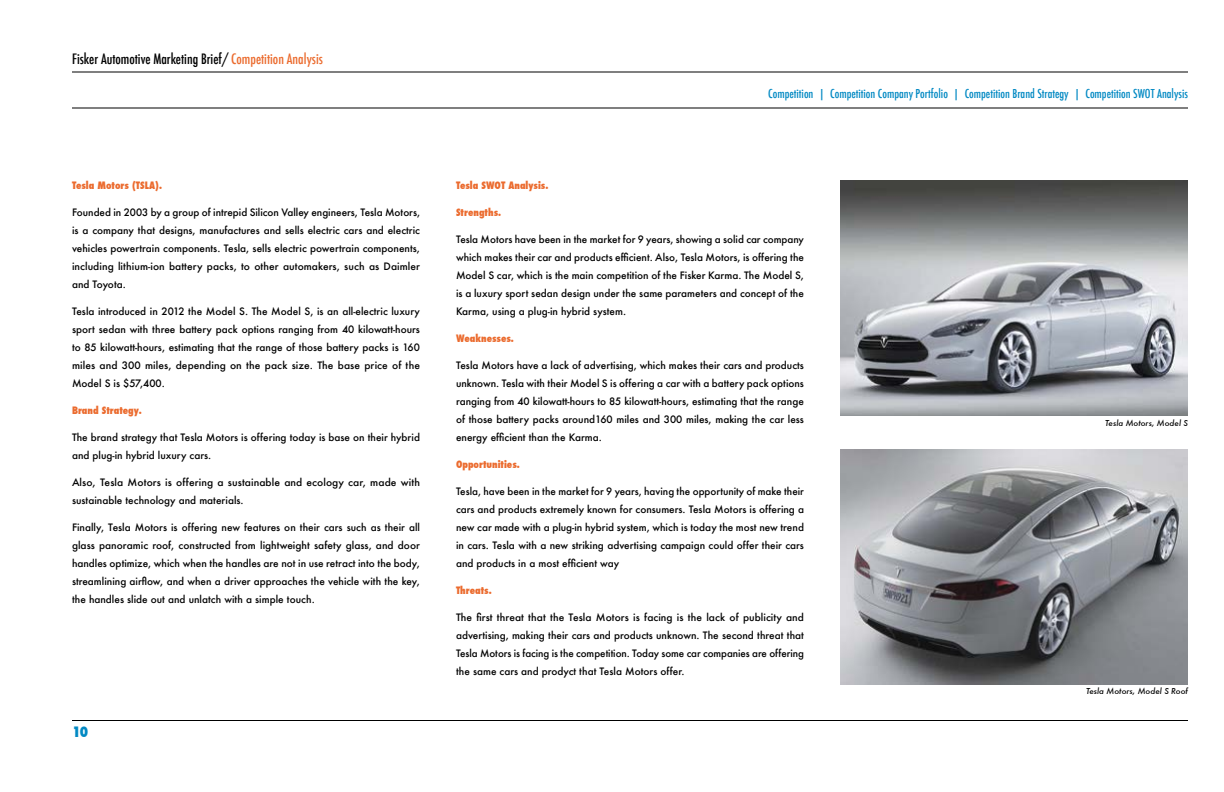
<style>
.page{position:relative;width:1224px;height:792px;background:#fff}
.page>*{position:absolute;margin:0;border:0;box-sizing:border-box;transform-origin:0 0}
.t1{font:500 condensed 14px "Futura";color:#000}
.t2{font:800 condensed 14px "Futura";color:#0289c3}
.t3{font:500 condensed 12px "Futura";color:#0289c3}
.t4{font:500 10px/18px "Futura";color:#000;text-align:justify}
.t5{font:800 condensed 10px "Futura";color:#eb6b2e}
.t6{font:italic 500 8px "Futura";color:#000}
.s1{color:#eb6b2e}
</style>
<div class="page">
<hr style="left:72px;top:72px;width:1116px;height:1px;background:#000">
<hr style="left:72px;top:108px;width:1116px;height:1px;background:#000">
<hr style="left:72px;top:720px;width:1116px;height:1px;background:#000">
<img style="left:840px;top:450px;width:348px;height:234px">
<img style="left:840px;top:180px;width:348px;height:235px">
<h1 class="t1" style="left:72px;top:50px;width:252px">Fisker Automotive Marketing Brief/ <span class="s1">Competition Analysis</span></h1>
<p class="t5" style="left:72px;top:178px;width:92px">Tesla Motors (TSLA).</p>
<p class="t4" style="left:72px;top:203px;width:350px">Founded in 2003 by a group of intrepid Silicon Valley engineers, Tesla Motors, is a company that designs, manufactures and sells electric cars and electric vehicles powertrain components. Tesla, sells electric powertrain components, including lithium-ion battery packs, to other automakers, such as Daimler and Toyota.</p>
<p class="t4" style="left:72px;top:302px;width:350px">Tesla introduced in 2012 the Model S. The Model S, is an all-electric luxury sport sedan with three battery pack options ranging from 40 kilowatt-hours to 85 kilowatt-hours, estimating that the range of those battery packs is 160 miles and 300 miles, depending on the pack size. The base price of the Model S is $57,400.</p>
<p class="t5" style="left:72px;top:403px;width:71px">Brand Strategy.</p>
<p class="t4" style="left:72px;top:428px;width:350px">The brand strategy that Tesla Motors is offering today is base on their hybrid and plug-in hybrid luxury cars.</p>
<p class="t4" style="left:72px;top:473px;width:350px">Also, Tesla Motors is offering a sustainable and ecology car, made with sustainable technology and materials.</p>
<p class="t4" style="left:72px;top:518px;width:350px">Finally, Tesla Motors is offering new features on their cars such as their all glass panoramic roof, constructed from lightweight safety glass, and door handles optimize, which when the handles are not in use retract into the body, streamlining airflow, and when a driver approaches the vehicle with the key, the handles slide out and unlatch with a simple touch.</p>
<h1 class="t2" style="left:72px;top:722px;width:18px">10</h1>
<p class="t3" style="left:768px;top:86px;width:421px">Competition | Competition Company Portfolio | Competition Brand Strategy | Competition SWOT Analysis</p>
<p class="t5" style="left:456px;top:178px;width:94px">Tesla SWOT Analysis.</p>
<p class="t5" style="left:456px;top:205px;width:47px">Strengths.</p>
<p class="t4" style="left:456px;top:230px;width:350px">Tesla Motors have been in the market for 9 years, showing a solid car company which makes their car and products efficient. Also, Tesla Motors, is offering the Model S car, which is the main competition of the Fisker Karma. The Model S, is a luxury sport sedan design under the same parameters and concept of the Karma, using a plug-in hybrid system.</p>
<p class="t5" style="left:456px;top:331px;width:59px">Weaknesses.</p>
<p class="t4" style="left:456px;top:356px;width:350px">Tesla Motors have a lack of advertising, which makes their cars and products unknown. Tesla with their Model S is offering a car with a battery pack options ranging from 40 kilowatt-hours to 85 kilowatt-hours, estimating that the range of those battery packs around160 miles and 300 miles, making the car less energy efficient than the Karma.</p>
<p class="t5" style="left:456px;top:457px;width:65px">Opportunities.</p>
<p class="t4" style="left:456px;top:482px;width:350px">Tesla, have been in the market for 9 years, having the opportunity of make their cars and products extremely known for consumers. Tesla Motors is offering a new car made with a plug-in hybrid system, which is today the most new trend in cars. Tesla with a new striking advertising campaign could offer their cars and products in a most efficient way</p>
<p class="t5" style="left:456px;top:583px;width:37px">Threats.</p>
<p class="t4" style="left:456px;top:608px;width:350px">The first threat that the Tesla Motors is facing is the lack of publicity and advertising, making their cars and products unknown. The second threat that Tesla Motors is facing is the competition. Today some car companies are offering the same cars and prodyct that Tesla Motors offer.</p>
<p class="t6" style="left:1105px;top:417px;width:84px">Tesla Motors, Model S</p>
<p class="t6" style="left:1086px;top:686px;width:104px">Tesla Motors, Model S Roof</p>
</div>
